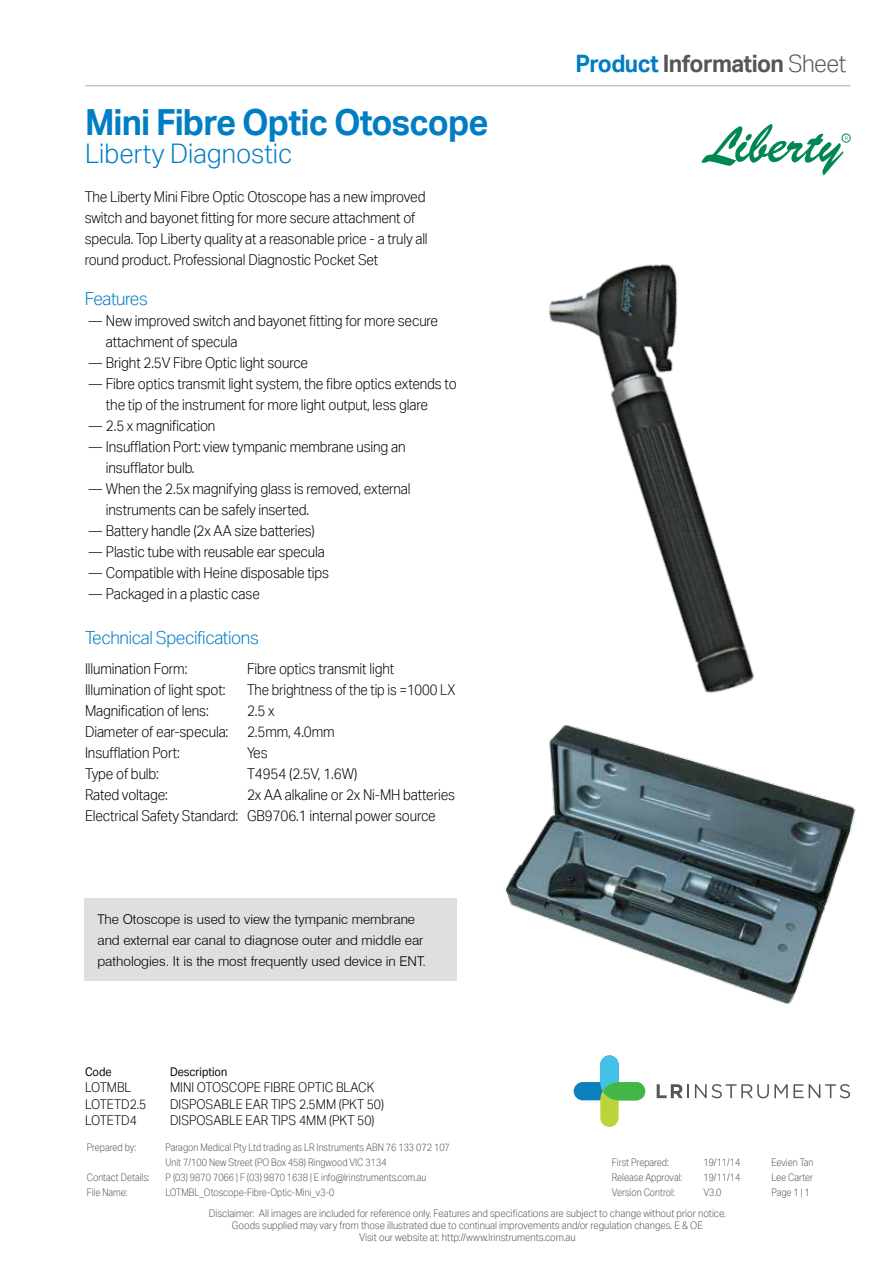
<style>
.page{position:relative;width:893px;height:1263px;background:#fff}
.page>*{position:absolute;margin:0;border:0;box-sizing:border-box;transform-origin:0 0}
.t1{font:700 36px "Aktiv Grotesk";letter-spacing:-.025em;color:#007dc4;scale:.95 1}
.t2{font:300 27px "Aktiv Grotesk";color:#007dc4;scale:.95 1}
.t3{font:700 24px "Aktiv Grotesk";letter-spacing:-.025em;color:#55565a;scale:.95 1}
.t4{font:300 18px "Aktiv Grotesk";letter-spacing:-.025em;color:#007dc4;scale:.95 1}
.t5{font:300 15px/21px "Aktiv Grotesk";letter-spacing:-.01em;color:#000;scale:.9 1}
.t6{font:300 15px "Aktiv Grotesk";letter-spacing:-.01em;color:#000;scale:.87 1}
.t7{font:300 13.5px/21px "Swiss 721 BT";color:#000}
.t8{font:300 13.5px "Aktiv Grotesk";color:#000;scale:.9 1}
.t9{font:12px "Aktiv Grotesk";color:#000;scale:.9 1}
.t10{font:300 10.5px/14.9px "Aktiv Grotesk";color:#55565a;scale:.85 1}
.t11{font:300 10.5px/12px "Aktiv Grotesk";color:#55565a;text-align:center;scale:.9 1}
.s1{color:#007dc4}
.s2{font-weight:300}
</style>
<div class="page">
<svg style="left:702px;top:124px;width:146px;height:51px"></svg>
<div style="left:842px;top:134px;width:8px;height:8px;border:1px solid #008752;border-radius:50%"></div>
<div style="left:85px;top:898px;width:372px;height:83px;background:#dfdfe0"></div>
<img style="left:549px;top:264px;width:206px;height:429px">
<img style="left:505px;top:725px;width:351px;height:279px">
<svg style="left:657px;top:1084px;width:32px;height:14px"></svg>
<svg style="left:695px;top:1084px;width:155px;height:14px"></svg>
<svg style="left:574px;top:1055px;width:71px;height:72px"></svg>
<hr style="left:85px;top:85px;width:765px;height:1px;background:#aaaaac">
<h1 class="t1" style="left:85px;top:100px;width:426px">Mini Fibre Optic Otoscope</h1>
<h2 class="t2" style="left:85px;top:138px;width:220px">Liberty Diagnostic</h2>
<p class="t5" style="left:85px;top:186px;width:383px">The Liberty Mini Fibre Optic Otoscope has a new improved switch and bayonet fitting for more secure attachment of specula. Top Liberty quality at a reasonable price - a truly all round product. Professional Diagnostic Pocket Set</p>
<p class="t4" style="left:85px;top:288px;width:68px">Features</p>
<p class="t5" style="left:89px;top:310px;width:389px">― New improved switch and bayonet fitting for more secure</p>
<p class="t5" style="left:106px;top:331px;width:148px">attachment of specula</p>
<p class="t5" style="left:89px;top:352px;width:245px">― Bright 2.5V Fibre Optic light source</p>
<p class="t5" style="left:89px;top:373px;width:410px">― Fibre optics transmit light system, the fibre optics extends to</p>
<p class="t5" style="left:106px;top:394px;width:359px">the tip of the instrument for more light output, less glare</p>
<p class="t5" style="left:89px;top:415px;width:142px">― 2.5 x magnification</p>
<p class="t5" style="left:89px;top:436px;width:353px">― Insufflation Port: view tympanic membrane using an</p>
<p class="t5" style="left:106px;top:457px;width:100px">insufflator bulb.</p>
<p class="t5" style="left:89px;top:478px;width:359px">― When the 2.5x magnifying glass is removed, external</p>
<p class="t5" style="left:106px;top:499px;width:227px">instruments can be safely inserted.</p>
<p class="t5" style="left:89px;top:520px;width:252px">― Battery handle (2x AA size batteries)</p>
<p class="t5" style="left:89px;top:541px;width:264px">― Plastic tube with reusable ear specula</p>
<p class="t5" style="left:89px;top:562px;width:268px">― Compatible with Heine disposable tips</p>
<p class="t5" style="left:89px;top:583px;width:191px">― Packaged in a plastic case</p>
<p class="t4" style="left:85px;top:628px;width:184px">Technical Specifications</p>
<p class="t5" style="left:85px;top:658px;width:115px">Illumination Form:</p>
<p class="t5" style="left:247px;top:658px;width:165px">Fibre optics transmit light</p>
<p class="t5" style="left:85px;top:679px;width:157px">Illumination of light spot:</p>
<p class="t6" style="left:247px;top:681px;width:241px">The brightness of the tip is =1000 LX</p>
<p class="t5" style="left:85px;top:700px;width:139px">Magnification of lens:</p>
<p class="t5" style="left:85px;top:700px;width:279px;text-indent:162px">2.5 x<br>Diameter of ear-specula: 2.5mm, 4.0mm<br>Insufflation Port:</p>
<p class="t5" style="left:247px;top:742px;width:24px">Yes</p>
<p class="t5" style="left:85px;top:763px;width:83px">Type of bulb:</p>
<p class="t5" style="left:247px;top:763px;width:124px">T4954 (2.5V, 1.6W)</p>
<p class="t5" style="left:85px;top:784px;width:93px">Rated voltage:</p>
<p class="t5" style="left:85px;top:784px;width:413px;text-indent:162px">2x AA alkaline or 2x Ni-MH batteries<br>Electrical Safety Standard: GB9706.1 internal power source</p>
<p class="t7" style="left:97px;top:908px;width:330px">The Otoscope is used to view the tympanic membrane and external ear canal to diagnose outer and middle ear pathologies. It is the most frequently used device in ENT.</p>
<p class="t9" style="left:85px;top:1064px;width:31px">Code</p>
<p class="t9" style="left:170px;top:1064px;width:65px">Description</p>
<p class="t8" style="left:85px;top:1080px;width:53px">LOTMBL</p>
<p class="t8" style="left:170px;top:1080px;width:229px">MINI OTOSCOPE FIBRE OPTIC BLACK</p>
<p class="t8" style="left:85px;top:1096px;width:70px">LOTETD2.5</p>
<p class="t8" style="left:170px;top:1096px;width:239px">DISPOSABLE EAR TIPS 2.5MM (PKT 50)</p>
<p class="t8" style="left:85px;top:1113px;width:59px">LOTETD4</p>
<p class="t8" style="left:170px;top:1113px;width:229px">DISPOSABLE EAR TIPS 4MM (PKT 50)</p>
<h3 class="t3" style="left:575px;top:49px;width:286px"><span class="s1">Product</span> Information <span class="s2">Sheet</span></h3>
<p class="t10" style="left:87px;top:1140px;width:60px">Prepared by:</p>
<p class="t10" style="left:165px;top:1140px;width:336px">Paragon Medical Pty Ltd trading as LR Instruments ABN 76 133 072 107<br>Unit 7/100 New Street (PO Box 458) Ringwood VIC 3134</p>
<p class="t10" style="left:703px;top:1155px;width:45px">19/11/14</p>
<p class="t10" style="left:771px;top:1155px;width:51px">Eevien Tan</p>
<p class="t10" style="left:703px;top:1170px;width:45px">19/11/14</p>
<p class="t10" style="left:771px;top:1170px;width:51px">Lee Carter</p>
<p class="t10" style="left:612px;top:1155px;width:68px">First Prepared:</p>
<p class="t10" style="left:87px;top:1170px;width:76px">Contact Details:</p>
<p class="t10" style="left:165px;top:1170px;width:309px">P (03) 9870 7066 | F (03) 9870 1638 | E info@lrinstruments.com.au</p>
<p class="t10" style="left:612px;top:1170px;width:84px">Release Approval:</p>
<p class="t10" style="left:87px;top:1185px;width:49px">File Name:</p>
<p class="t10" style="left:612px;top:1185px;width:75px">Version Control:</p>
<p class="t10" style="left:165px;top:1185px;width:200px">LOTMBL_Otoscope-Fibre-Optic-Mini_v3-0</p>
<p class="t10" style="left:703px;top:1185px;width:23px">V3.0</p>
<p class="t10" style="left:771px;top:1185px;width:47px">Page 1 | 1</p>
<p class="t11" style="left:209px;top:1207px;width:576px">Disclaimer: All images are included for reference only. Features and specifications are subject to change without prior notice.<br>Goods supplied may vary from those illustrated due to continual improvements and/or regulation changes. E &amp; OE<br>Visit our website at: http://www.lrinstruments.com.au</p>
</div>
